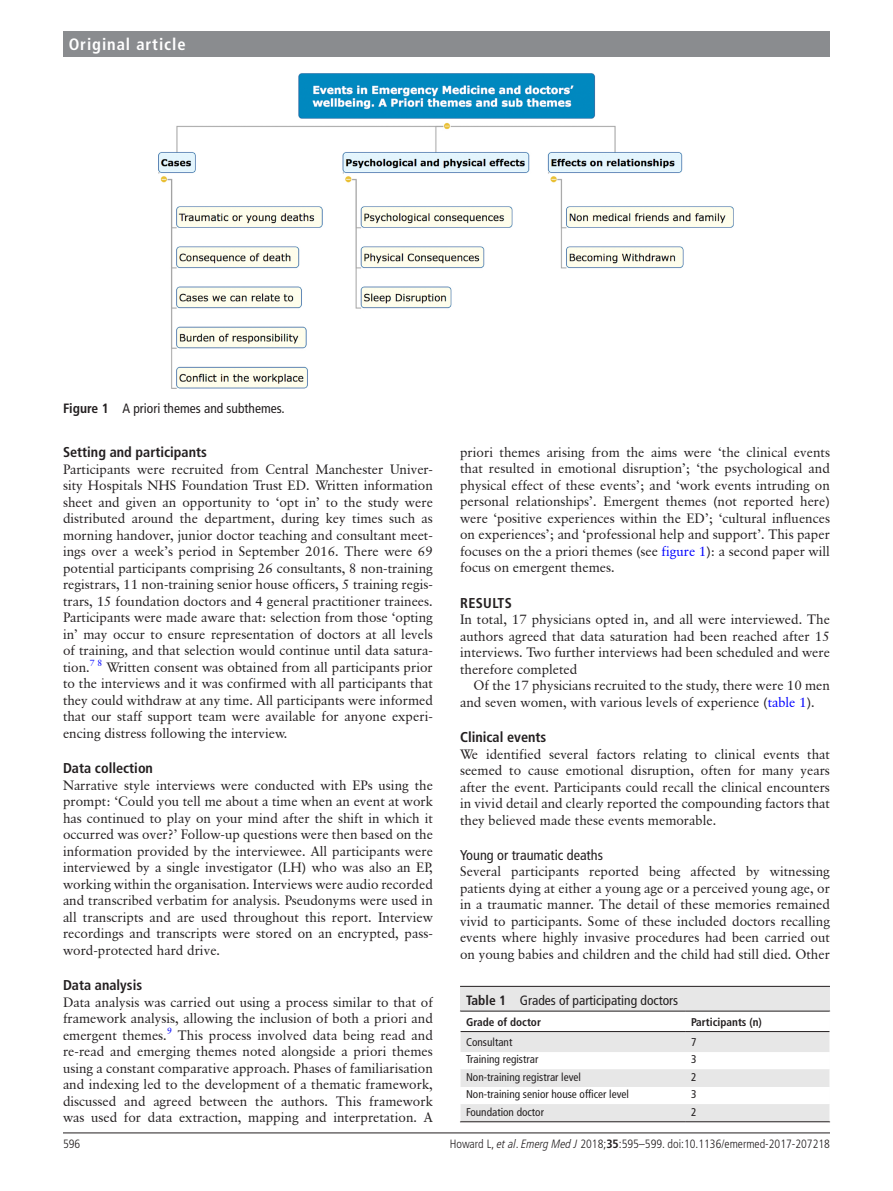
<style>
.page{position:relative;width:893px;height:1191px;background:#fff}
.page>*{position:absolute;margin:0;border:0;box-sizing:border-box;transform-origin:0 0}
.t1{font:700 condensed 16.5px "Frutiger LT Pro";letter-spacing:.055em;color:#fff}
.t2{font:700 condensed 14.25px "Frutiger LT Pro";color:#231f20}
.t3{font:condensed 14.25px "Frutiger LT Pro";color:#231f20}
.t4{font:13.5px/16.5px "Classical Garamond BT";color:#231f20;text-align:justify}
.t5{font:condensed 13.5px "Frutiger LT Pro";color:#231f20}
.t6{font:300 condensed 12px "Frutiger LT Pro";color:#231f20}
.t7{font:condensed 11.25px "Frutiger LT Pro";color:#231f20}
.t8{font:700 condensed 11.25px "Frutiger LT Pro";color:#231f20}
.s1{font-weight:700}
.s2{color:#00f}
.s3{font-style:italic}
</style>
<div class="page">
<hr style="left:63px;top:1132px;width:767px;height:1px;background:#231f20">
<div style="left:63px;top:31px;width:767px;height:25px;background:#8a8c8f"></div>
<img style="left:159px;top:73px;width:575px;height:316px">
<div style="left:460px;top:986px;width:370px;height:136px;background:#e7e7e7"></div>
<hr style="left:460px;top:986px;width:370px;height:1px;background:#231f20">
<hr style="left:460px;top:1010px;width:225px;height:1px;background:#231f20">
<hr style="left:685px;top:1010px;width:145px;height:1px;background:#231f20">
<hr style="left:460px;top:1121px;width:225px;height:1px;background:#231f20">
<hr style="left:685px;top:1121px;width:145px;height:1px;background:#231f20">
<svg style="left:460px;top:1011px;width:371px;height:110px"></svg>
<p class="t1" style="left:69px;top:34px;width:118px">Original article</p>
<p class="t5" style="left:63px;top:400px;width:223px"><span class="s1">Figure 1</span> A priori themes and subthemes.</p>
<p class="t2" style="left:63px;top:444px;width:145px">Setting and participants</p>
<p class="t4" style="left:63px;top:461px;width:371px">Participants were recruited from Central Manchester Univer&shy;sity Hospitals NHS Foundation Trust ED. Written information sheet and given an opportunity to ‘opt in’ to the study were distributed around the department, during key times such as morning handover, junior doctor teaching and consultant meet&shy;ings over a week’s period in September 2016. There were 69 potential participants comprising 26 consultants, 8 non-training registrars, 11 non-training senior house officers, 5 training regis&shy;trars, 15 foundation doctors and 4 general practitioner trainees.<br>Participants were made aware that: selection from those ‘opting in’ may occur to ensure representation of doctors at all levels of training, and that selection would continue until data satura&shy;tion.<sup>7</sup> <sup>8</sup> Written consent was obtained from all participants prior to the interviews and it was confirmed with all participants that they could withdraw at any time. All participants were informed that our staff support team were available for anyone experi&shy;encing distress following the interview.</p>
<p class="t2" style="left:63px;top:760px;width:92px">Data collection</p>
<p class="t4" style="left:63px;top:776px;width:371px">Narrative style interviews were conducted with EPs using the prompt: ‘Could you tell me about a time when an event at work has continued to play on your mind after the shift in which it occurred was over?’ Follow-up questions were then based on the information provided by the interviewee. All participants were interviewed by a single investigator (LH) who was also an EP, working within the organisation. Interviews were audio recorded and transcribed verbatim for analysis. Pseudonyms were used in all transcripts and are used throughout this report. Interview recordings and transcripts were stored on an encrypted, pass&shy;word-protected hard drive.</p>
<p class="t2" style="left:63px;top:976px;width:81px">Data analysis</p>
<p class="t4" style="left:63px;top:993px;width:371px">Data analysis was carried out using a process similar to that of framework analysis, allowing the inclusion of both a priori and emergent themes.<sup>9</sup> This process involved data being read and re-read and emerging themes noted alongside a priori themes using a constant comparative approach. Phases of familiarisation and indexing led to the development of a thematic framework, discussed and agreed between the authors. This framework was used for data extraction, mapping and interpretation. A</p>
<p class="t4" style="left:460px;top:444px;width:371px">priori themes arising from the aims were ‘the clinical events that resulted in emotional disruption’; ‘the psychological and physical effect of these events’; and ‘work events intruding on personal relationships’. Emergent themes (not reported here) were ‘positive experiences within the ED’; ‘cultural influences on experiences’; and ‘professional help and support’. This paper focuses on the a priori themes (see <span class="s2">figure 1</span>): a second paper will focus on emergent themes.</p>
<p class="t2" style="left:460px;top:594px;width:53px">Results</p>
<p class="t4" style="left:460px;top:611px;width:371px">In total, 17 physicians opted in, and all were interviewed. The authors agreed that data saturation had been reached after 15 interviews. Two further interviews had been scheduled and were therefore completed</p>
<p class="t4" style="left:460px;top:677px;width:371px;text-indent:14px">Of the 17 physicians recruited to the study, there were 10 men and seven women, with various levels of experience (<span class="s2">table 1</span>).</p>
<p class="t2" style="left:460px;top:728px;width:88px">Clinical events</p>
<p class="t4" style="left:460px;top:745px;width:371px">We identified several factors relating to clinical events that seemed to cause emotional disruption, often for many years after the event. Participants could recall the clinical encounters in vivid detail and clearly reported the compounding factors that they believed made these events memorable.</p>
<p class="t3" style="left:460px;top:846px;width:144px">Young or traumatic deaths</p>
<p class="t4" style="left:460px;top:863px;width:371px">Several participants reported being affected by witnessing patients dying at either a young age or a perceived young age, or in a traumatic manner. The detail of these memories remained vivid to participants. Some of these included doctors recalling events where highly invasive procedures had been carried out on young babies and children and the child had still died. Other</p>
<p class="t5" style="left:466px;top:992px;width:214px"><span class="s1">Table 1</span> Grades of participating doctors</p>
<p class="t8" style="left:466px;top:1015px;width:76px">Grade of doctor</p>
<p class="t8" style="left:691px;top:1015px;width:72px">Participants (n)</p>
<p class="t7" style="left:466px;top:1035px;width:48px">Consultant</p>
<p class="t7" style="left:691px;top:1035px;width:7px">7</p>
<p class="t7" style="left:466px;top:1053px;width:74px">Training registrar</p>
<p class="t7" style="left:691px;top:1053px;width:7px">3</p>
<p class="t7" style="left:466px;top:1070px;width:116px">Non-training registrar level</p>
<p class="t7" style="left:691px;top:1070px;width:7px">2</p>
<p class="t7" style="left:466px;top:1087px;width:164px">Non-training senior house officer level</p>
<p class="t7" style="left:691px;top:1087px;width:7px">3</p>
<p class="t7" style="left:466px;top:1105px;width:79px">Foundation doctor</p>
<p class="t7" style="left:691px;top:1105px;width:7px">2</p>
<p class="t6" style="left:63px;top:1136px;width:19px">596</p>
<p class="t6" style="left:450px;top:1136px;width:382px">Howard L, <span class="s3">et al</span>. <span class="s3">Emerg Med J</span> 2018;<span class="s1">35</span>:595–599. doi:10.1136/emermed-2017-207218</p>
</div>
